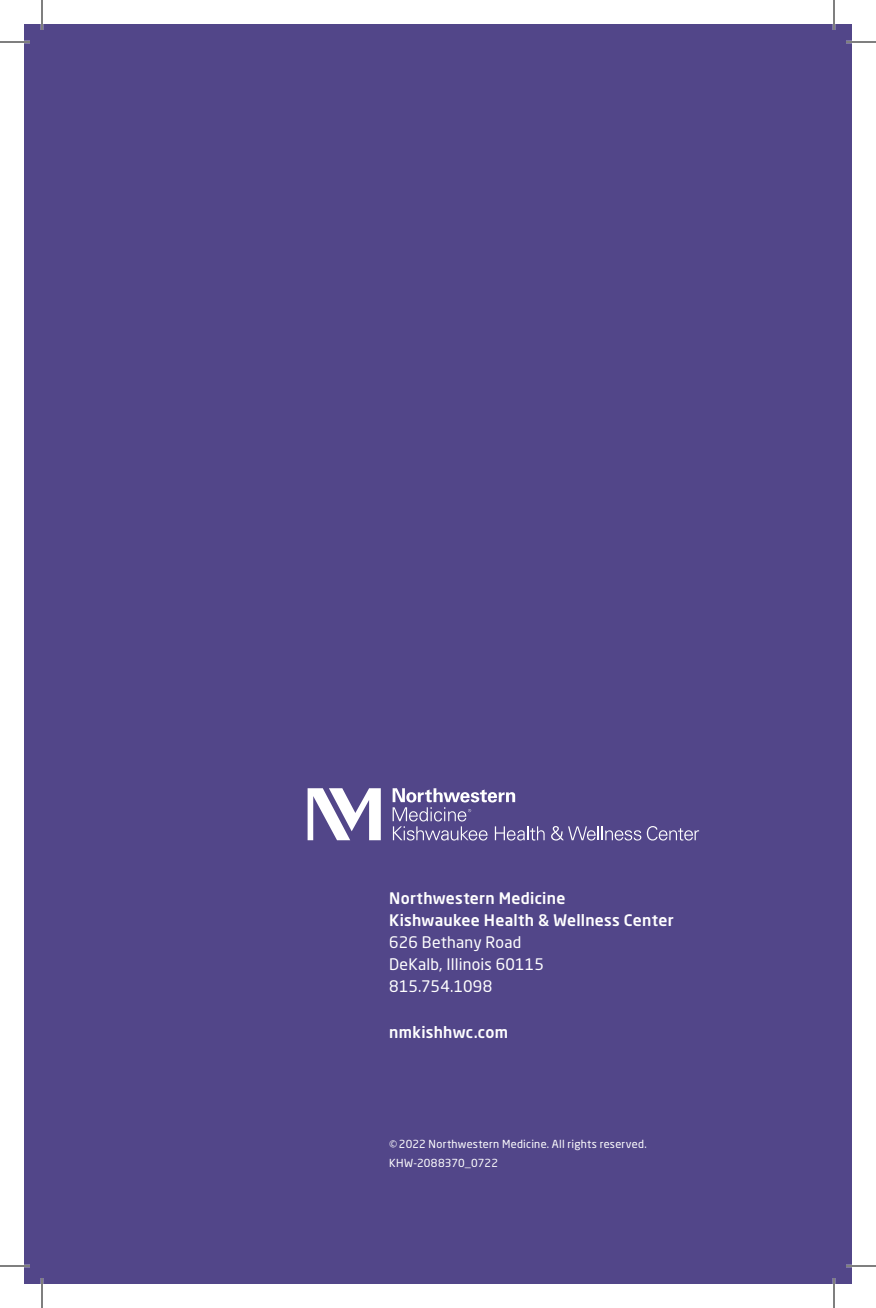
<style>
.page{position:relative;width:876px;height:1308px;background:#fff}
.page>*{position:absolute;margin:0;border:0;box-sizing:border-box;transform-origin:0 0}
.t1{font:500 15.8px/22px "Neo Sans Pro";letter-spacing:.015em;color:#fff}
.t2{font:15.8px/22px "Neo Sans Pro";letter-spacing:.01em;color:#fff}
.t3{font:11px "Neo Sans Pro";letter-spacing:.02em;color:#fff}
</style>
<div class="page">
<div style="left:24px;top:24px;width:828px;height:1260px;background:#524689"></div>
<svg style="left:308px;top:788px;width:73px;height:52px"></svg>
<svg style="left:393px;top:788px;width:152px;height:53px"></svg>
<svg style="left:551px;top:826px;width:90px;height:15px"></svg>
<svg style="left:647px;top:826px;width:52px;height:15px"></svg>
<hr style="left:0;top:41px;width:30px;height:2px;background:#fff">
<hr style="left:846px;top:41px;width:30px;height:2px;background:#fff">
<hr style="left:0;top:1265px;width:30px;height:2px;background:#fff">
<hr style="left:846px;top:1265px;width:30px;height:2px;background:#fff">
<hr style="left:41px;top:0;width:2px;height:30px;background:#fff">
<hr style="left:41px;top:1278px;width:2px;height:30px;background:#fff">
<hr style="left:833px;top:0;width:2px;height:30px;background:#fff">
<hr style="left:833px;top:1278px;width:2px;height:30px;background:#fff">
<hr style="left:0;top:42px;width:30px;height:1px;background:#000">
<hr style="left:846px;top:42px;width:30px;height:1px;background:#000">
<hr style="left:0;top:1266px;width:30px;height:1px;background:#000">
<hr style="left:846px;top:1266px;width:30px;height:1px;background:#000">
<hr style="left:42px;top:0;width:1px;height:30px;background:#000">
<hr style="left:42px;top:1278px;width:1px;height:30px;background:#000">
<hr style="left:834px;top:0;width:1px;height:30px;background:#000">
<hr style="left:834px;top:1278px;width:1px;height:30px;background:#000">
<p class="t1" style="left:389px;top:887px;width:286px">Northwestern Medicine<br>Kishwaukee Health &amp; Wellness Center</p>
<p class="t2" style="left:389px;top:931px;width:156px">626 Bethany Road<br>DeKalb, Illinois 60115<br>815.754.1098</p>
<p class="t1" style="left:389px;top:1021px;width:120px">nmkishhwc.com</p>
<p class="t3" style="left:389px;top:1138px;width:259px">©2022 Northwestern Medicine. All rights reserved.</p>
<p class="t3" style="left:389px;top:1156px;width:110px">KHW-2088370_0722</p>
</div>
